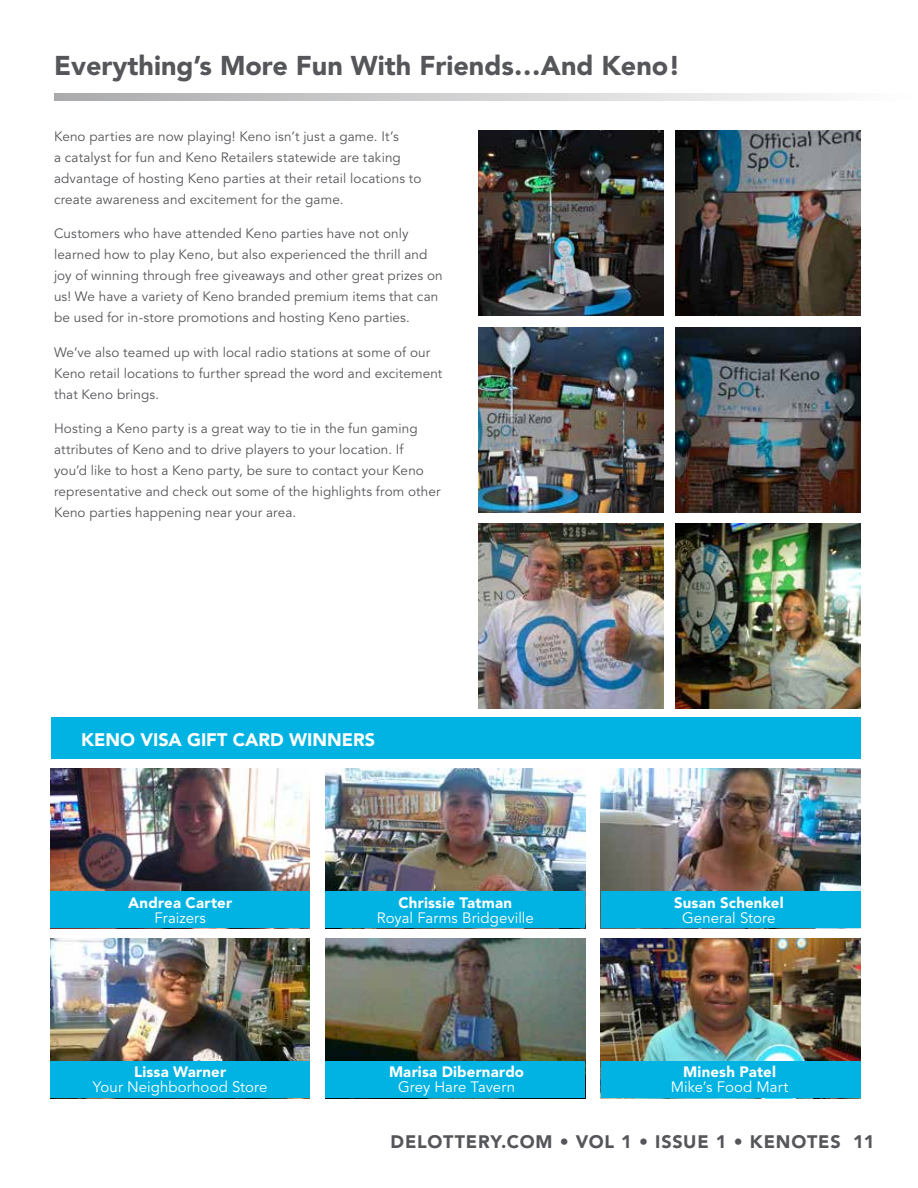
<style>
.page{position:relative;width:918px;height:1188px;background:#fff}
.page>*{position:absolute;margin:0;border:0;box-sizing:border-box;transform-origin:0 0}
.t1{font:900 27px "Avenir LT Std";color:#55565a}
.t2{font:900 18px "Avenir LT Std";letter-spacing:.045em;color:#55565a}
.t3{font:900 18px "Avenir LT Std";color:#fff}
.t4{font:15px "Avenir LT Std";letter-spacing:.005em;color:#fff}
.t5{font:900 15px "Avenir LT Std";color:#fff}
.t6{font:13.5px/21px "Avenir LT Std";letter-spacing:.01em;color:#55565a}
</style>
<div class="page">
<img style="left:676px;top:131px;width:184px;height:185px">
<img style="left:478px;top:131px;width:185px;height:185px">
<img style="left:478px;top:327px;width:185px;height:185px">
<img style="left:676px;top:327px;width:184px;height:185px">
<svg style="left:54px;top:93px;width:756px;height:8px;background:#cfcfd0"></svg>
<img style="left:675px;top:523px;width:185px;height:185px">
<img style="left:478px;top:523px;width:185px;height:185px">
<img style="left:326px;top:768px;width:259px;height:123px">
<img style="left:601px;top:768px;width:259px;height:123px">
<img style="left:601px;top:938px;width:259px;height:123px">
<img style="left:326px;top:938px;width:259px;height:123px">
<img style="left:51px;top:768px;width:259px;height:123px">
<img style="left:51px;top:938px;width:259px;height:123px">
<div style="left:51px;top:717px;width:809px;height:42px;background:#00b3e2"></div>
<div style="left:51px;top:1061px;width:259px;height:37px;background:#00b3e2"></div>
<div style="left:326px;top:1061px;width:259px;height:37px;background:#00b3e2"></div>
<div style="left:601px;top:1061px;width:259px;height:37px;background:#00b3e2"></div>
<div style="left:51px;top:891px;width:259px;height:37px;background:#00b3e2"></div>
<div style="left:326px;top:891px;width:259px;height:37px;background:#00b3e2"></div>
<div style="left:601px;top:891px;width:259px;height:37px;background:#00b3e2"></div>
<h1 class="t1" style="left:54px;top:50px;width:628px">Everything’s More Fun With Friends…And Keno!</h1>
<p class="t6" style="left:54px;top:126px;width:369px">Keno parties are now playing! Keno isn’t just a game. It’s<br>a catalyst for fun and Keno Retailers statewide are taking advantage of hosting Keno parties at their retail locations to create awareness and excitement for the game.</p>
<p class="t6" style="left:54px;top:223px;width:390px">Customers who have attended Keno parties have not only learned how to play Keno, but also experienced the thrill and joy of winning through free giveaways and other great prizes on us! We have a variety of Keno branded premium items that can be used for in-store promotions and hosting Keno parties.</p>
<p class="t6" style="left:54px;top:342px;width:390px">We’ve also teamed up with local radio stations at some of our<br>Keno retail locations to further spread the word and excitement that Keno brings.</p>
<p class="t6" style="left:54px;top:418px;width:388px">Hosting a Keno party is a great way to tie in the fun gaming attributes of Keno and to drive players to your location. If<br>you’d like to host a Keno party, be sure to contact your Keno representative and check out some of the highlights from other Keno parties happening near your area.</p>
<h2 class="t3" style="left:81px;top:729px;width:295px">Keno Visa Gift Card Winners</h2>
<p class="t5" style="left:128px;top:894px;width:105px">Andrea Carter</p>
<p class="t4" style="left:155px;top:909px;width:53px">Fraizers</p>
<p class="t5" style="left:399px;top:894px;width:115px">Chrissie Tatman</p>
<p class="t4" style="left:377px;top:909px;width:159px">Royal Farms Bridgeville</p>
<p class="t5" style="left:674px;top:894px;width:111px">Susan Schenkel</p>
<p class="t4" style="left:682px;top:909px;width:95px">General Store</p>
<p class="t5" style="left:134px;top:1063px;width:93px">Lissa Warner</p>
<p class="t4" style="left:93px;top:1079px;width:176px">Your Neighborhood Store</p>
<p class="t5" style="left:389px;top:1063px;width:137px">Marisa Dibernardo</p>
<p class="t4" style="left:398px;top:1079px;width:118px">Grey Hare Tavern</p>
<p class="t5" style="left:683px;top:1063px;width:94px">Minesh Patel</p>
<p class="t4" style="left:671px;top:1079px;width:119px">Mike’s Food Mart</p>
<h2 class="t2" style="left:391px;top:1130px;width:485px">delottery.com • Vol 1 • Issue 1 • Kenotes 11</h2>
</div>
